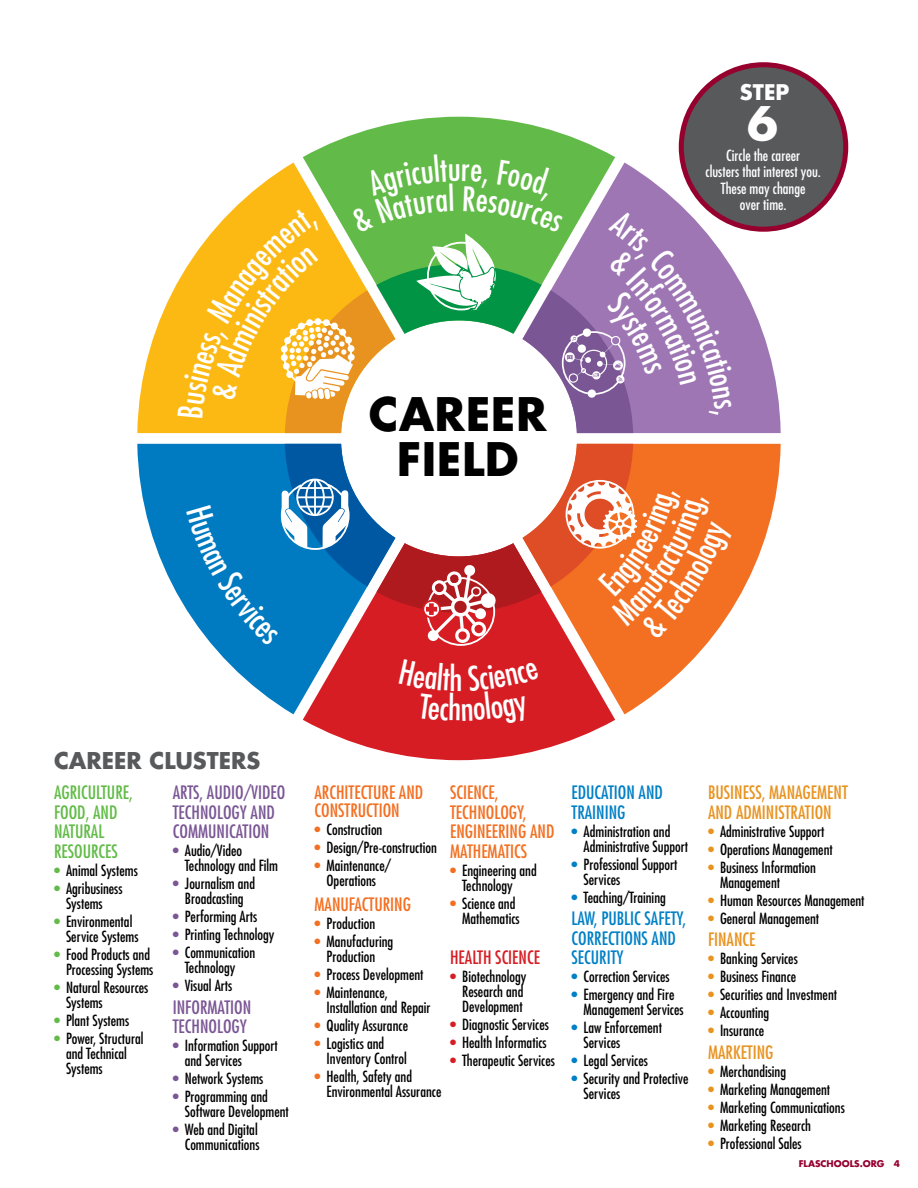
<style>
.page{position:relative;width:918px;height:1188px;background:#fff}
.page>*{position:absolute;margin:0;border:0;box-sizing:border-box;transform-origin:0 0}
.t1{font:700 45px/45px "Futura";letter-spacing:.01em;color:#000;text-align:center}
.t2{font:700 45px "Futura";color:#fff}
.t3{font:condensed 33px "Futura";color:#fff}
.t4{font:700 22.5px "Futura";color:#58595b}
.t5{font:700 21px "Futura";color:#fff}
.t6{font:condensed 18px/19.5px "Futura";color:#f36f21}
.t7{font:condensed 18px/19.5px "Futura";color:#7a5695}
.t8{font:condensed 18px/19.5px "Futura";color:#0080c6}
.t9{font:condensed 18px/19.5px "Futura";color:#e89320}
.t10{font:condensed 18px/19.5px "Futura";color:#62bb48}
.t11{font:condensed 18px "Futura";color:#d71d24}
.t12{font:condensed 15px/15px "Futura";color:#000}
.t13{font:condensed 15px/16.5px "Futura";color:#fff;text-align:center}
.t14{font:700 9px "Futura";color:#96002e}
.s1{color:#62bb48}
.s2{color:#7a5695}
.s3{color:#f36f21}
.s4{color:#d71d24}
.s5{color:#0080c6}
.s6{color:#e89320}
</style>
<div class="page">
<svg style="left:137px;top:444px;width:166px;height:270px"></svg>
<svg style="left:137px;top:282px;width:41px;height:151px;fill:#fdb913"></svg>
<svg style="left:732px;top:223px;width:49px;height:210px;fill:#9e76b4"></svg>
<svg style="left:308px;top:117px;width:302px;height:37px;fill:#62bb48"></svg>
<svg style="left:303px;top:646px;width:312px;height:114px;fill:#d71d24"></svg>
<svg style="left:523px;top:444px;width:258px;height:270px"></svg>
<div style="left:681px;top:65px;width:165px;height:164px;background:#58595b;border-radius:50%"></div>
<div style="left:679px;top:62px;width:169px;height:170px;border:5px solid #96002e;border-radius:50%"></div>
<svg style="left:178px;top:154px;width:554px;height:279px"></svg>
<div style="left:399px;top:659px;width:140px;height:65px;background:#d71d24"></div>
<svg style="left:186px;top:444px;width:548px;height:202px"></svg>
<h1 class="t1" style="left:369px;top:391px;width:179px">CAREER<br>FIELD</h1>
<h3 class="t5" style="left:740px;top:78px;width:51px">STEP</h3>
<h1 class="t2" style="left:747px;top:92px;width:32px">6</h1>
<p class="t13" style="left:706px;top:147px;width:117px">Circle the career<br>clusters that interest you.<br>These may change<br>over time.</p>
<h3 class="t4" style="left:54px;top:745px;width:208px">CAREER CLUSTERS</h3>
<p class="t10" style="left:54px;top:783px;width:80px">AGRICULTURE,<br>FOOD, AND<br>NATURAL<br>RESOURCES</p>
<p class="t12" style="left:54px;top:862px;width:85px"><span class="s1">•</span> Animal Systems</p>
<p class="t12" style="left:54px;top:880px;width:70px;text-align:center"><span class="s1">•</span> Agribusiness<br>Systems</p>
<p class="t12" style="left:66px;top:913px;width:74px;text-indent:-12px"><span class="s1">•</span> Environmental<br>Service Systems</p>
<p class="t12" style="left:54px;top:946px;width:101px;text-align:right"><span class="s1">•</span> Food Products and<br>Processing Systems</p>
<p class="t12" style="left:66px;top:979px;width:84px;text-indent:-12px"><span class="s1">•</span> Natural Resources<br>Systems</p>
<p class="t12" style="left:54px;top:1012px;width:77px"><span class="s1">•</span> Plant Systems</p>
<p class="t12" style="left:66px;top:1030px;width:79px;text-indent:-12px"><span class="s1">•</span> Power, Structural and Technical<br>Systems</p>
<p class="t7" style="left:173px;top:783px;width:114px">ARTS, AUDIO/VIDEO<br>TECHNOLOGY AND<br>COMMUNICATION</p>
<p class="t12" style="left:185px;top:843px;width:95px;text-indent:-12px"><span class="s2">•</span> Audio/Video<br>Technology and Film</p>
<p class="t12" style="left:173px;top:876px;width:84px;text-align:center"><span class="s2">•</span> Journalism and<br>Broadcasting</p>
<p class="t12" style="left:173px;top:909px;width:86px"><span class="s2">•</span> Performing Arts</p>
<p class="t12" style="left:173px;top:927px;width:103px"><span class="s2">•</span> Printing Technology</p>
<p class="t12" style="left:173px;top:945px;width:84px;text-align:center"><span class="s2">•</span> Communication<br>Technology</p>
<p class="t12" style="left:173px;top:978px;width:61px"><span class="s2">•</span> Visual Arts</p>
<p class="t7" style="left:173px;top:997px;width:80px">INFORMATION<br>TECHNOLOGY</p>
<p class="t12" style="left:185px;top:1038px;width:95px;text-indent:-12px"><span class="s2">•</span> Information Support and Services</p>
<p class="t12" style="left:173px;top:1071px;width:92px"><span class="s2">•</span> Network Systems</p>
<p class="t12" style="left:185px;top:1089px;width:106px;text-indent:-12px"><span class="s2">•</span> Programming and<br>Software Development</p>
<p class="t12" style="left:173px;top:1122px;width:88px;text-align:right"><span class="s2">•</span> Web and Digital<br>Communications</p>
<h2 class="t3" style="left:449px;top:658px;width:15px">h</h2>
<p class="t6" style="left:315px;top:783px;width:110px;line-height:18px">ARCHITECTURE AND<br>CONSTRUCTION</p>
<p class="t12" style="left:315px;top:822px;width:69px"><span class="s3">•</span> Construction</p>
<p class="t12" style="left:315px;top:840px;width:124px"><span class="s3">•</span> Design/Pre-construction</p>
<p class="t12" style="left:315px;top:858px;width:78px;text-align:center"><span class="s3">•</span> Maintenance/<br>Operations</p>
<p class="t6" style="left:315px;top:894px;width:98px">MANUFACTURING</p>
<p class="t12" style="left:315px;top:916px;width:62px"><span class="s3">•</span> Production</p>
<p class="t12" style="left:315px;top:934px;width:80px;text-align:center"><span class="s3">•</span> Manufacturing<br>Production</p>
<p class="t12" style="left:315px;top:967px;width:111px"><span class="s3">•</span> Process Development</p>
<p class="t12" style="left:327px;top:985px;width:106px;text-indent:-12px"><span class="s3">•</span> Maintenance,<br>Installation and Repair</p>
<p class="t12" style="left:315px;top:1018px;width:95px"><span class="s3">•</span> Quality Assurance</p>
<p class="t12" style="left:327px;top:1036px;width:82px;text-indent:-12px"><span class="s3">•</span> Logistics and<br>Inventory Control</p>
<p class="t12" style="left:327px;top:1069px;width:116px;text-indent:-12px"><span class="s3">•</span> Health, Safety and<br>Environmental Assurance</p>
<p class="t6" style="left:450px;top:783px;width:106px">SCIENCE,<br>TECHNOLOGY,<br>ENGINEERING AND<br>MATHEMATICS</p>
<p class="t12" style="left:462px;top:862px;width:76px;text-indent:-12px"><span class="s3">•</span> Engineering and<br>Technology</p>
<p class="t12" style="left:450px;top:895px;width:71px;text-align:right"><span class="s3">•</span> Science and<br>Mathematics</p>
<p class="t11" style="left:450px;top:946px;width:91px">HEALTH SCIENCE</p>
<p class="t12" style="left:450px;top:969px;width:78px;text-align:center"><span class="s4">•</span> Biotechnology<br>Research and<br>Development</p>
<p class="t12" style="left:450px;top:1017px;width:100px"><span class="s4">•</span> Diagnostic Services</p>
<p class="t12" style="left:450px;top:1035px;width:98px"><span class="s4">•</span> Health Informatics</p>
<p class="t12" style="left:450px;top:1053px;width:106px"><span class="s4">•</span> Therapeutic Services</p>
<p class="t8" style="left:572px;top:783px;width:93px">EDUCATION AND<br>TRAINING</p>
<p class="t12" style="left:584px;top:823px;width:106px;text-indent:-12px"><span class="s5">•</span> Administration and<br>Administrative Support</p>
<p class="t12" style="left:584px;top:856px;width:96px;text-indent:-12px"><span class="s5">•</span> Professional Support<br>Services</p>
<p class="t12" style="left:572px;top:889px;width:96px"><span class="s5">•</span> Teaching/Training</p>
<p class="t8" style="left:572px;top:909px;width:116px">LAW, PUBLIC SAFETY,<br>CORRECTIONS AND<br>SECURITY</p>
<p class="t12" style="left:572px;top:969px;width:100px"><span class="s5">•</span> Correction Services</p>
<p class="t12" style="left:584px;top:987px;width:102px;text-indent:-12px"><span class="s5">•</span> Emergency and Fire<br>Management Services</p>
<p class="t12" style="left:584px;top:1020px;width:80px;text-indent:-12px"><span class="s5">•</span> Law Enforcement<br>Services</p>
<p class="t12" style="left:572px;top:1053px;width:78px"><span class="s5">•</span> Legal Services</p>
<p class="t12" style="left:584px;top:1071px;width:106px;text-indent:-12px"><span class="s5">•</span> Security and Protective<br>Services</p>
<p class="t9" style="left:708px;top:783px;width:141px">BUSINESS, MANAGEMENT<br>AND ADMINISTRATION</p>
<p class="t12" style="left:708px;top:823px;width:118px"><span class="s6">•</span> Administrative Support</p>
<p class="t12" style="left:708px;top:841px;width:126px"><span class="s6">•</span> Operations Management</p>
<p class="t12" style="left:720px;top:859px;width:98px;text-indent:-12px"><span class="s6">•</span> Business Information<br>Management</p>
<p class="t12" style="left:708px;top:892px;width:158px"><span class="s6">•</span> Human Resources Management</p>
<p class="t12" style="left:708px;top:910px;width:113px"><span class="s6">•</span> General Management</p>
<p class="t9" style="left:708px;top:930px;width:49px">FINANCE</p>
<p class="t12" style="left:708px;top:951px;width:91px"><span class="s6">•</span> Banking Services</p>
<p class="t12" style="left:708px;top:969px;width:90px"><span class="s6">•</span> Business Finance</p>
<p class="t12" style="left:708px;top:987px;width:131px"><span class="s6">•</span> Securities and Investment</p>
<p class="t12" style="left:708px;top:1005px;width:63px"><span class="s6">•</span> Accounting</p>
<p class="t12" style="left:708px;top:1023px;width:58px"><span class="s6">•</span> Insurance</p>
<p class="t9" style="left:708px;top:1042px;width:67px">MARKETING</p>
<p class="t12" style="left:708px;top:1063px;width:80px"><span class="s6">•</span> Merchandising</p>
<p class="t12" style="left:708px;top:1081px;width:124px"><span class="s6">•</span> Marketing Management</p>
<p class="t12" style="left:708px;top:1099px;width:138px"><span class="s6">•</span> Marketing Communications</p>
<p class="t12" style="left:708px;top:1117px;width:105px"><span class="s6">•</span> Marketing Research</p>
<p class="t12" style="left:708px;top:1135px;width:95px"><span class="s6">•</span> Professional Sales</p>
<p class="t14" style="left:799px;top:1157px;width:103px">FLASCHOOLS.ORG 4</p>
</div>
